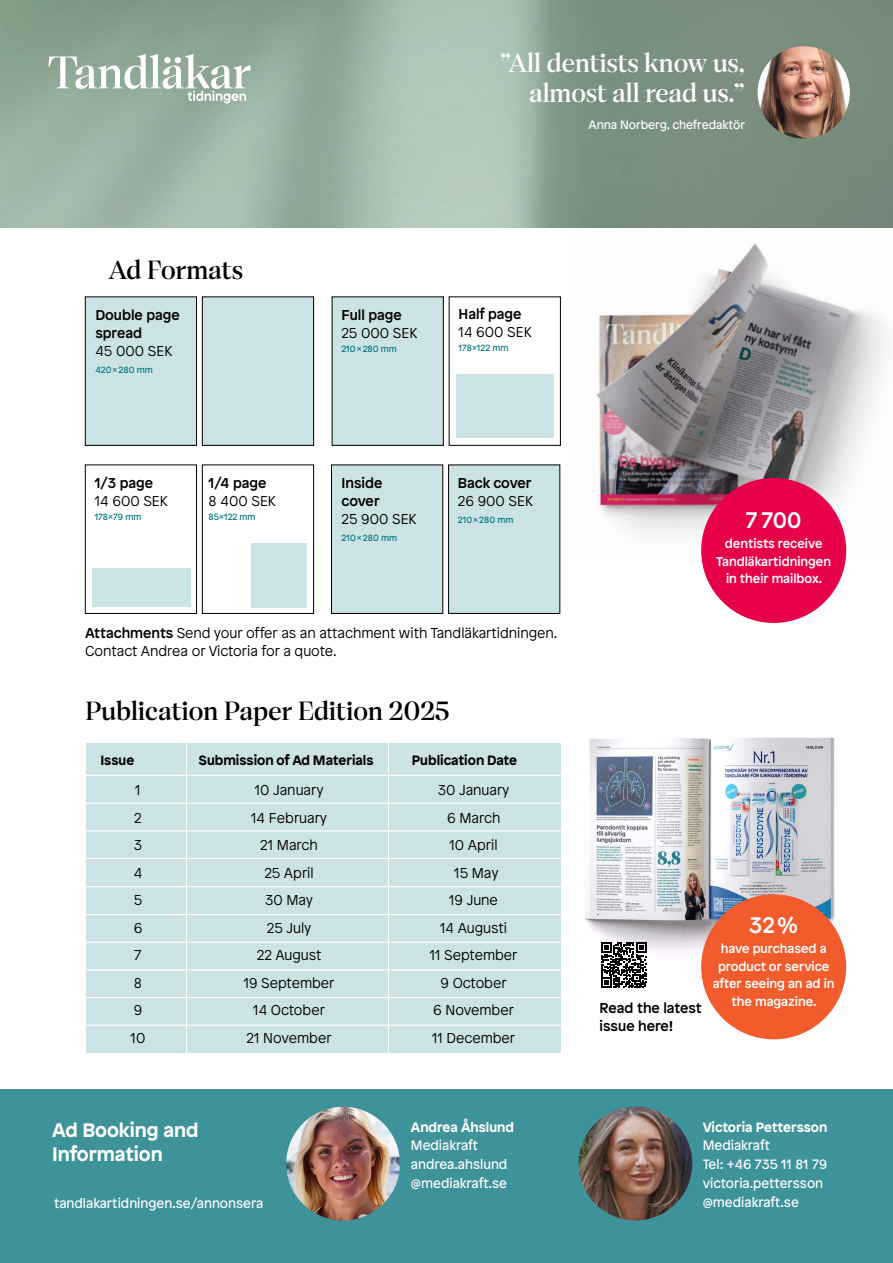
<style>
.page{position:relative;width:893px;height:1263px;background:#fff}
.page>*{position:absolute;margin:0;border:0;box-sizing:border-box;transform-origin:0 0}
.t1{font:27px "Cotford Display";letter-spacing:.005em;color:#000}
.t2{font:27px/30px "Cotford Display";color:#fff;text-align:right}
.t3{font:500 22.5px "Patron";color:#fff}
.t4{font:700 19.5px/24px "Patron";color:#fff}
.t5{font:300 14.25px/27.5px "Patron";color:#000;text-align:center}
.t6{font:500 14.25px/18px "Patron";color:#000}
.t7{font:13.5px/18.8px "Patron";color:#fff}
.t8{font:700 13.5px "Patron";color:#000}
.t9{font:700 13.5px "Patron";color:#fff}
.t10{font:500 12.75px/17.5px "Patron";color:#fff;text-align:center}
.t11{font:12px "Patron";color:#fff}
.t12{font:9px "Patron";color:#00747e}
.s1{font-weight:500}
</style>
<div class="page">
<img style="left:596px;top:244px;width:289px;height:317px">
<div style="left:85px;top:297px;width:112px;height:148px;background:#cce3e5"></div>
<div style="left:85px;top:297px;width:112px;height:149px;border:1px solid #000"></div>
<div style="left:331px;top:465px;width:112px;height:148px;background:#cce3e5"></div>
<div style="left:331px;top:465px;width:112px;height:149px;border:1px solid #000"></div>
<div style="left:332px;top:297px;width:111px;height:148px;background:#cce3e5"></div>
<div style="left:332px;top:297px;width:112px;height:149px;border:1px solid #000"></div>
<div style="left:85px;top:465px;width:112px;height:149px;border:1px solid #000"></div>
<div style="left:449px;top:297px;width:112px;height:149px;border:1px solid #000"></div>
<div style="left:202px;top:465px;width:112px;height:149px;border:1px solid #000"></div>
<div style="left:202px;top:297px;width:112px;height:149px;background:#cce3e5"></div>
<div style="left:448px;top:465px;width:112px;height:149px;background:#cce3e5"></div>
<div style="left:456px;top:374px;width:98px;height:64px;background:#cce3e5"></div>
<div style="left:251px;top:543px;width:55px;height:65px;background:#cce3e5"></div>
<div style="left:92px;top:568px;width:98px;height:39px;background:#cce3e5"></div>
<div style="left:86px;top:743px;width:475px;height:310px;background:#cce3e5"></div>
<hr style="left:86px;top:775px;width:475px;height:1px;background:#fff">
<hr style="left:86px;top:886px;width:475px;height:1px;background:#fff">
<hr style="left:86px;top:803px;width:475px;height:1px;background:#fff">
<hr style="left:86px;top:914px;width:475px;height:1px;background:#fff">
<hr style="left:86px;top:830px;width:475px;height:1px;background:#fff">
<hr style="left:86px;top:942px;width:475px;height:1px;background:#fff">
<hr style="left:86px;top:997px;width:475px;height:1px;background:#fff">
<hr style="left:86px;top:858px;width:475px;height:1px;background:#fff">
<hr style="left:86px;top:969px;width:475px;height:1px;background:#fff">
<hr style="left:86px;top:1024px;width:475px;height:2px;background:#fff">
<hr style="left:186px;top:743px;width:1px;height:310px;background:#fff">
<hr style="left:388px;top:743px;width:1px;height:310px;background:#fff">
<img style="left:585px;top:737px;width:262px;height:251px">
<div style="left:701px;top:894px;width:145px;height:145px;background:#f25c2c;border-radius:50%"></div>
<div style="left:701px;top:478px;width:145px;height:145px;background:#e7004a;border-radius:50%"></div>
<svg style="left:601px;top:942px;width:46px;height:46px"></svg>
<div style="left:0;top:1089px;width:893px;height:174px;background:#3e9299"></div>
<img style="left:286px;top:1107px;width:114px;height:113px;border-radius:57px">
<svg style="left:0;top:0;width:893px;height:228px;background:#8fa694"></svg>
<svg style="left:49px;top:54px;width:202px;height:50px"></svg>
<img style="left:758px;top:46px;width:92px;height:92px;border-radius:46px">
<img style="left:579px;top:1107px;width:113px;height:113px;border-radius:57px">
<h1 class="t1" style="left:108px;top:252px;width:136px">Ad Formats</h1>
<p class="t6" style="left:95px;top:304px;width:86px">Double page spread</p>
<p class="t5" style="left:95px;top:336px;width:79px">45 000 SEK</p>
<p class="t12" style="left:95px;top:363px;width:59px">420 x 280 mm</p>
<p class="t6" style="left:95px;top:473px;width:60px">1/3 page</p>
<p class="t5" style="left:95px;top:486px;width:75px">14 600 SEK</p>
<p class="t12" style="left:95px;top:510px;width:48px">178x79 mm</p>
<p class="t6" style="left:209px;top:473px;width:59px">1/4 page</p>
<p class="t5" style="left:209px;top:486px;width:69px">8 400 SEK</p>
<p class="t12" style="left:209px;top:510px;width:49px">85x122 mm</p>
<h1 class="t2" style="left:500px;top:47px;width:246px">”All dentists know us, almost all read us.”</h1>
<p class="t11" style="left:589px;top:116px;width:158px">Anna Norberg, chefredaktör</p>
<p class="t6" style="left:341px;top:304px;width:62px">Full page</p>
<p class="t5" style="left:341px;top:318px;width:78px">25 000 SEK</p>
<p class="t12" style="left:341px;top:342px;width:57px">210 x 280 mm</p>
<p class="t6" style="left:459px;top:303px;width:65px">Half page</p>
<p class="t5" style="left:459px;top:317px;width:75px">14 600 SEK</p>
<p class="t12" style="left:459px;top:341px;width:51px">178x122 mm</p>
<p class="t6" style="left:342px;top:473px;width:42px">Inside cover</p>
<p class="t5" style="left:342px;top:504px;width:77px">25 900 SEK</p>
<p class="t12" style="left:342px;top:531px;width:57px">210 x 280 mm</p>
<p class="t6" style="left:458px;top:473px;width:75px">Back cover</p>
<p class="t5" style="left:458px;top:486px;width:77px">26 900 SEK</p>
<p class="t12" style="left:458px;top:513px;width:57px">210 x 280 mm</p>
<h2 class="t3" style="left:746px;top:503px;width:57px">7 700</h2>
<p class="t10" style="left:716px;top:534px;width:116px">dentists receive<br>Tandläkartidningen in their mailbox.</p>
<p class="t5" style="left:85px;top:623px;width:474px;line-height:18px;text-align:left"><span class="s1">Attachments</span> Send your offer as an attachment with Tandläkartidningen.<br>Contact Andrea or Victoria for a quote.</p>
<h1 class="t1" style="left:86px;top:693px;width:365px">Publication Paper Edition 2025</h1>
<p class="t8" style="left:100px;top:749px;width:36px">Issue</p>
<p class="t8" style="left:199px;top:749px;width:176px">Submission of Ad Materials</p>
<p class="t8" style="left:412px;top:749px;width:107px">Publication Date</p>
<p class="t5" style="left:131px;top:776px;width:16px">1<br>2<br>3<br>4<br>5<br>6<br>7<br>8<br>9<br>10</p>
<p class="t5" style="left:430px;top:776px;width:89px">30 January<br>6 March<br>10 April<br>15 May<br>19 June<br>14 Augusti<br>11 September<br>9 October<br>6 November<br>11 December</p>
<p class="t5" style="left:244px;top:776px;width:92px">10 January<br>14 February<br>21 March<br>25 April<br>30 May<br>25 July<br>22 August<br>19 September<br>14 October<br>21 November</p>
<h3 class="t4" style="left:52px;top:1116px;width:148px">Ad Booking and<br>Information</h3>
<p class="t7" style="left:54px;top:1192px;width:211px">tandlakartidningen.se/annonsera</p>
<p class="t9" style="left:411px;top:1116px;width:105px">Andrea Åhslund</p>
<p class="t7" style="left:411px;top:1135px;width:98px">Mediakraft andrea.ahslund @mediakraft.se</p>
<p class="t6" style="left:600px;top:998px;width:104px">Read the latest issue here!</p>
<h2 class="t3" style="left:749px;top:908px;width:51px">32 %</h2>
<p class="t10" style="left:713px;top:939px;width:123px">have purchased a product or service after seeing an ad in the magazine.</p>
<p class="t9" style="left:703px;top:1116px;width:126px">Victoria Pettersson</p>
<p class="t7" style="left:703px;top:1135px;width:126px">Mediakraft<br>Tel: +46 735 11 81 79 victoria.pettersson @mediakraft.se</p>
</div>
